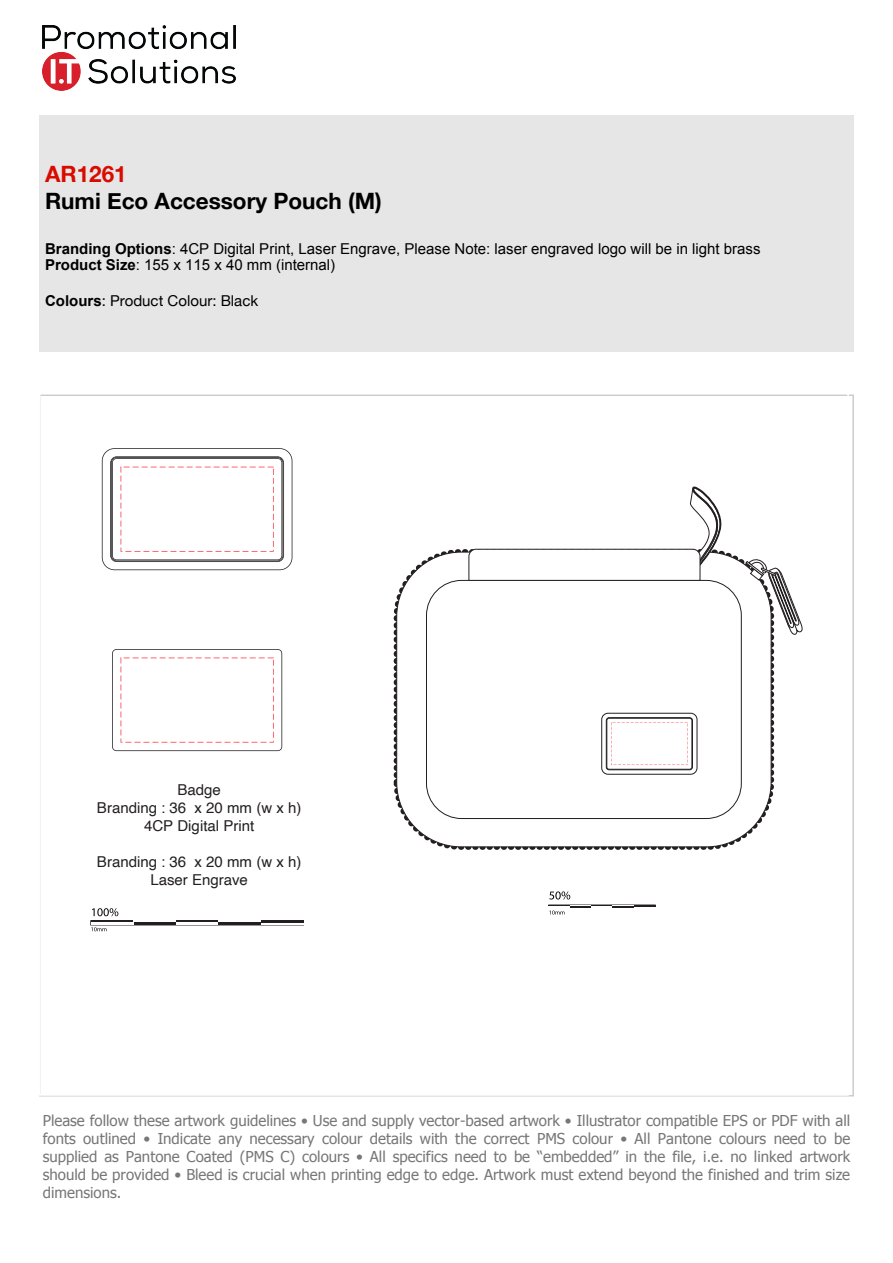
<style>
.page{position:relative;width:893px;height:1263px;background:#fff}
.page>*{position:absolute;margin:0;border:0;box-sizing:border-box;transform-origin:0 0}
.t1{font:700 22.5px "Helvetica Neue";color:#000}
.t2{font:700 22.5px "Helvetica Neue";color:#d90b00}
.t3{font:15px/18px "Tahoma";color:#777;text-align:justify}
.t4{font:15px/16.5px "Arial";color:#000}
.t5{font:15px/18px "Helvetica";color:#231f20;text-align:center}
.t6{font:15px "Helvetica Neue";color:#000}
.s1{font-weight:700}
.s2{font-family:"Arial";font-weight:700}
</style>
<div class="page">
<img style="left:42px;top:25px;width:193px;height:66px">
<div style="left:39px;top:116px;width:815px;height:236px;background:#e6e6e6"></div>
<hr style="left:39px;top:394px;width:815px;height:2px;background:#ccc">
<hr style="left:39px;top:1095px;width:815px;height:1px;background:#ccc">
<hr style="left:852px;top:396px;width:2px;height:699px;background:#ccc">
<div style="left:91px;top:921px;width:213px;height:4px;border:1px solid #231f20"></div>
<hr style="left:91px;top:921px;width:42px;height:2px;background:#231f20">
<hr style="left:133px;top:921px;width:43px;height:2px;background:#fff">
<hr style="left:176px;top:921px;width:42px;height:2px;background:#231f20">
<hr style="left:218px;top:921px;width:43px;height:2px;background:#fff">
<hr style="left:133px;top:923px;width:43px;height:2px;background:#231f20">
<hr style="left:176px;top:923px;width:42px;height:2px;background:#fff">
<hr style="left:218px;top:923px;width:43px;height:2px;background:#231f20">
<hr style="left:261px;top:923px;width:42px;height:2px;background:#fff">
<hr style="left:261px;top:921px;width:42px;height:2px;background:#231f20">
<hr style="left:91px;top:923px;width:42px;height:2px;background:#fff">
<svg style="left:92px;top:908px;width:26px;height:8px"></svg>
<svg style="left:91px;top:927px;width:15px;height:4px"></svg>
<div style="left:548px;top:905px;width:107px;height:2px;border:1px solid #231f20"></div>
<svg style="left:549px;top:891px;width:106px;height:24px"></svg>
<svg style="left:112px;top:649px;width:170px;height:102px"></svg>
<svg style="left:102px;top:448px;width:190px;height:122px"></svg>
<svg style="left:393px;top:549px;width:381px;height:301px"></svg>
<div style="left:396px;top:552px;width:375px;height:295px;background:#fff;border-radius:65px"></div>
<div style="left:426px;top:580px;width:315px;height:239px;border:1px solid #231f20;border-radius:35px"></div>
<svg style="left:468px;top:486px;width:254px;height:95px"></svg>
<svg style="left:745px;top:558px;width:57px;height:77px"></svg>
<svg style="left:601px;top:712px;width:96px;height:63px"></svg>
<h1 class="t2" style="left:45px;top:156px;width:83px">AR1261</h1>
<h1 class="t1" style="left:45px;top:183px;width:338px">Rumi Eco Accessory Pouch (M)</h1>
<p class="t4" style="left:45px;top:240px;width:717px"><span class="s1">Branding Options</span>: 4CP Digital Print, Laser Engrave, Please Note: laser engraved logo will be in light brass<br><span class="s1">Product Size</span>: 155 x 115 x 40 mm (internal)</p>
<p class="t6" style="left:45px;top:290px;width:215px"><span class="s2">Colours</span>: Product Colour: Black</p>
<p class="t5" style="left:97px;top:781px;width:206px">Badge<br>Branding : 36 x 20 mm (w x h)<br>4CP Digital Print</p>
<p class="t5" style="left:97px;top:853px;width:206px">Branding : 36 x 20 mm (w x h)<br>Laser Engrave</p>
<p class="t3" style="left:43px;top:1111px;width:809px">Please follow these artwork guidelines • Use and supply vector-based artwork • Illustrator compatible EPS or PDF with all fonts outlined • Indicate any necessary colour details with the correct PMS colour • All Pantone colours need to be supplied as Pantone Coated (PMS C) colours • All specifics need to be “embedded” in the file, i.e. no linked artwork should be provided • Bleed is crucial when printing edge to edge. Artwork must extend beyond the finished and trim size dimensions.</p>
</div>
